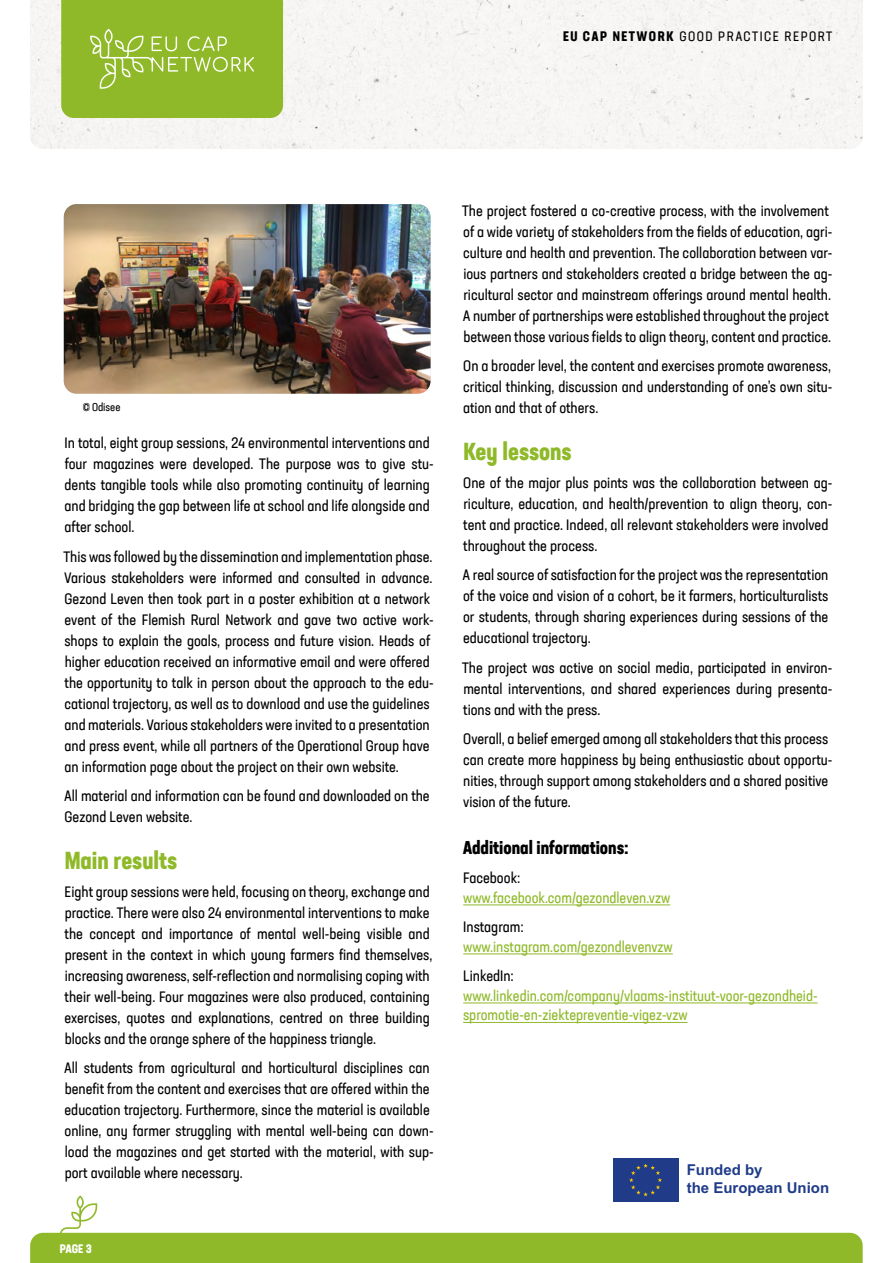
<style>
.page{position:relative;width:893px;height:1263px;background:#fff}
.page>*{position:absolute;margin:0;border:0;box-sizing:border-box;transform-origin:0 0}
.t1{font:700 condensed 24px "Neusa Next Std";color:#8fb929}
.t2{font:700 condensed 18px "Neusa Next Std";color:#000}
.t3{font:condensed 15px/21px "Neusa Next Std";color:#000}
.t4{font:condensed 15px/19.5px "Neusa Next Std";color:#8fb929}
.t5{font:700 15px/18px "Arial";color:#203c89}
.t6{font:condensed 13.5px "Neusa Next Std";letter-spacing:.11em;color:#000}
.t7{font:700 condensed 12px "Neusa Next Std";color:#fff}
.t8{font:condensed 11.25px "Neusa Next Std";color:#000}
.s1{font-weight:700}
</style>
<div class="page">
<div style="left:30px;top:0;width:833px;height:149px;background:#f7f6f5"></div>
<svg style="left:61px;top:0;width:222px;height:118px;background:#94bc34"></svg>
<hr style="left:463px;top:904px;width:207px;height:1px;background:#8fb929">
<hr style="left:463px;top:953px;width:210px;height:1px;background:#8fb929">
<hr style="left:463px;top:1002px;width:355px;height:1px;background:#8fb929">
<hr style="left:463px;top:1022px;width:224px;height:1px;background:#8fb929">
<div style="left:612px;top:1157px;width:68px;height:46px;background:#203c89"></div>
<svg style="left:30px;top:1163px;width:833px;height:100px"></svg>
<img style="left:64px;top:204px;width:367px;height:190px">
<p class="t6" style="left:563px;top:27px;width:271px"><span class="s1">EU CAP NETWORK</span> GOOD PRACTICE REPORT</p>
<p class="t8" style="left:83px;top:400px;width:39px">© Odisee</p>
<p class="t3" style="left:64px;top:432px;width:371px">In total, eight group sessions, 24 environmental interventions and four magazines were developed. The purpose was to give stu&shy;dents tangible tools while also promoting continuity of learning and bridging the gap between life at school and life alongside and after school.</p>
<p class="t3" style="left:64px;top:546px;width:372px">This was followed by the dissemination and implementation phase.<br>Various stakeholders were informed and consulted in advance.<br>Gezond Leven then took part in a poster exhibition at a network event of the Flemish Rural Network and gave two active work&shy;shops to explain the goals, process and future vision. Heads of higher education received an informative email and were offered the opportunity to talk in person about the approach to the edu&shy;cational trajectory, as well as to download and use the guidelines and materials. Various stakeholders were invited to a presentation and press event, while all partners of the Operational Group have an information page about the project on their own website.</p>
<p class="t3" style="left:64px;top:785px;width:367px">All material and information can be found and downloaded on the<br>Gezond Leven website.</p>
<h1 class="t1" style="left:65px;top:845px;width:114px">Main results</h1>
<p class="t3" style="left:64px;top:881px;width:369px">Eight group sessions were held, focusing on theory, exchange and practice. There were also 24 environmental interventions to make the concept and importance of mental well-being visible and present in the context in which young farmers find themselves, increasing awareness, self-reflection and normalising coping with their well-being. Four magazines were also produced, containing exercises, quotes and explanations, centred on three building blocks and the orange sphere of the happiness triangle.</p>
<p class="t3" style="left:64px;top:1057px;width:371px">All students from agricultural and horticultural disciplines can benefit from the content and exercises that are offered within the education trajectory. Furthermore, since the material is available online, any farmer struggling with mental well-being can down&shy;load the magazines and get started with the material, with sup&shy;port available where necessary.</p>
<p class="t7" style="left:60px;top:1241px;width:34px">PAGE 3</p>
<p class="t3" style="left:462px;top:200px;width:372px">The project fostered a co-creative process, with the involvement of a wide variety of stakeholders from the fields of education, agri&shy;culture and health and prevention. The collaboration between var&shy;ious partners and stakeholders created a bridge between the ag&shy;ricultural sector and mainstream offerings around mental health.<br>A number of partnerships were established throughout the project between those various fields to align theory, content and practice.</p>
<p class="t3" style="left:463px;top:355px;width:371px;text-align:justify">On a broader level, the content and exercises promote awareness, critical thinking, discussion and understanding of one’s own situ&shy;ation and that of others.</p>
<h1 class="t1" style="left:463px;top:436px;width:110px">Key lessons</h1>
<p class="t3" style="left:463px;top:472px;width:370px">One of the major plus points was the collaboration between ag&shy;riculture, education, and health/prevention to align theory, con&shy;tent and practice. Indeed, all relevant stakeholders were involved throughout the process.</p>
<p class="t3" style="left:463px;top:564px;width:367px;text-align:justify">A real source of satisfaction for the project was the representation of the voice and vision of a cohort, be it farmers, horticulturalists or students, through sharing experiences during sessions of the educational trajectory.</p>
<p class="t3" style="left:462px;top:657px;width:372px;text-align:justify">The project was active on social media, participated in environ&shy;mental interventions, and shared experiences during presenta&shy;tions and with the press.</p>
<p class="t3" style="left:463px;top:728px;width:371px">Overall, a belief emerged among all stakeholders that this process can create more happiness by being enthusiastic about opportu&shy;nities, through support among stakeholders and a shared positive vision of the future.</p>
<p class="t2" style="left:463px;top:836px;width:168px">Additional informations:</p>
<p class="t3" style="left:463px;top:867px;width:59px">Facebook:</p>
<p class="t4" style="left:463px;top:887px;width:208px">www.facebook.com/gezondleven.vzw</p>
<p class="t3" style="left:463px;top:916px;width:62px">Instagram:</p>
<p class="t4" style="left:463px;top:936px;width:211px">www.instagram.com/gezondlevenvzw</p>
<p class="t3" style="left:463px;top:965px;width:52px">LinkedIn:</p>
<p class="t4" style="left:463px;top:985px;width:356px">www.linkedin.com/company/vlaams-instituut-voor-gezondheid&shy;spromotie-en-ziektepreventie-vigez-vzw</p>
<p class="t5" style="left:687px;top:1161px;width:144px">Funded by<br>the European Union</p>
</div>
